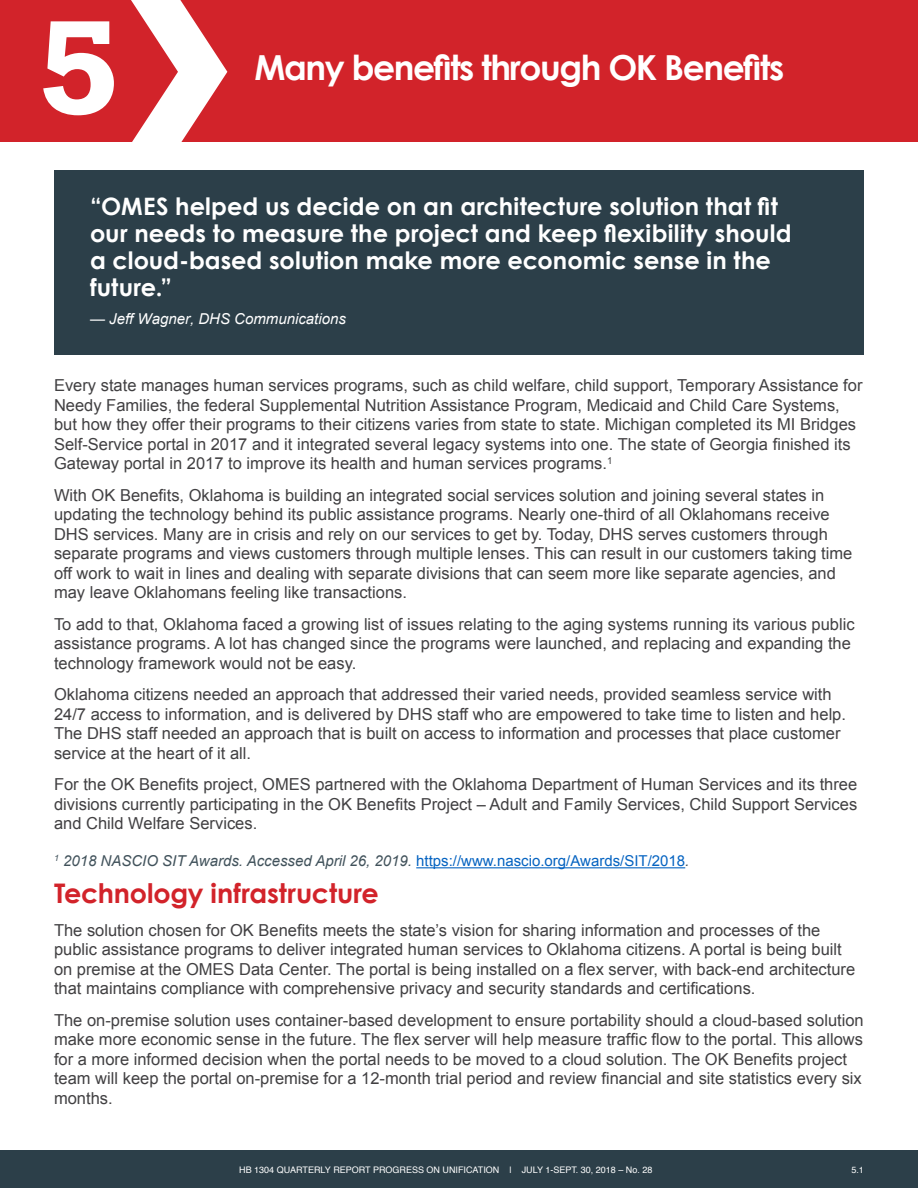
<style>
.page{position:relative;width:918px;height:1188px;background:#fff}
.page>*{position:absolute;margin:0;border:0;box-sizing:border-box;transform-origin:0 0}
.Table{font:700 126px "Rockwell";color:#fff}
.h1__Main_section{font:700 34.5px "Century Gothic";letter-spacing:-.04em;color:#fff}
.h2__Header{font:700 27px "Century Gothic";letter-spacing:-.005em;color:#d2232a}
.pull_quote-main{font:700 24px/27px "Century Gothic";letter-spacing:.005em;color:#fff}
.Normal{font:16.5px/19.5px "Arial";color:#414042}
.Normal-footnote{font:italic 15px "Arial";color:#41525b}
.pull_quote-attribu{font:italic 15px "Arial";color:#fff}
.t1{font:9px "Helvetica";color:#fff}
.s1{font-style:normal;color:#0563c1}
</style>
<div class="page">
<div style="left:0;top:1150px;width:918px;height:38px;background:#2c3f49"></div>
<div style="left:0;top:0;width:918px;height:141px;background:#d2232a"></div>
<div style="left:54px;top:170px;width:810px;height:158px;background:#2c3f49"></div>
<div style="left:54px;top:286px;width:810px;height:68px;background:#2c3f49"></div>
<hr style="left:416px;top:867px;width:269px;height:1px;background:#0563c1">
<svg style="left:131px;top:0;width:96px;height:142px"></svg>
<p class="Table" style="left:39px;top:-13px;width:81px">5</p>
<p class="h1__Main_section" style="left:254px;top:46px;width:531px">Many benefits through OK Benefits</p>
<p class="pull_quote-main" style="left:90px;top:192px;width:703px">“OMES helped us decide on an architecture solution that fit our needs to measure the project and keep flexibility should a cloud-based solution make more economic sense in the future.”</p>
<p class="pull_quote-attribu" style="left:90px;top:309px;width:257px">— Jeff Wagner, DHS Communications</p>
<p class="Normal" style="left:54px;top:376px;width:810px">Every state manages human services programs, such as child welfare, child support, Temporary Assistance for Needy Families, the federal Supplemental Nutrition Assistance Program, Medicaid and Child Care Systems, but how they offer their programs to their citizens varies from state to state. Michigan completed its MI Bridges Self-Service portal in 2017 and it integrated several legacy systems into one. The state of Georgia finished its Gateway portal in 2017 to improve its health and human services programs.<sup>1</sup></p>
<p class="Normal" style="left:54px;top:486px;width:800px">With OK Benefits, Oklahoma is building an integrated social services solution and joining several states in updating the technology behind its public assistance programs. Nearly one-third of all Oklahomans receive DHS services. Many are in crisis and rely on our services to get by. Today, DHS serves customers through separate programs and views customers through multiple lenses. This can result in our customers taking time off work to wait in lines and dealing with separate divisions that can seem more like separate agencies, and may leave Oklahomans feeling like transactions.</p>
<p class="Normal" style="left:54px;top:615px;width:802px">To add to that, Oklahoma faced a growing list of issues relating to the aging systems running its various public assistance programs. A lot has changed since the programs were launched, and replacing and expanding the technology framework would not be easy.</p>
<p class="Normal" style="left:54px;top:685px;width:794px">Oklahoma citizens needed an approach that addressed their varied needs, provided seamless service with 24/7 access to information, and is delivered by DHS staff who are empowered to take time to listen and help.<br>The DHS staff needed an approach that is built on access to information and processes that place customer service at the heart of it all.</p>
<p class="Normal" style="left:54px;top:775px;width:805px;text-align:justify">For the OK Benefits project, OMES partnered with the Oklahoma Department of Human Services and its three divisions currently participating in the OK Benefits Project – Adult and Family Services, Child Support Services and Child Welfare Services.</p>
<p class="Normal-footnote" style="left:54px;top:851px;width:637px"><sup>1</sup> 2018 NASCIO SIT Awards. Accessed April 26, 2019. <span class="s1">https://www.nascio.org/Awards/SIT/2018</span>.</p>
<p class="h2__Header" style="left:54px;top:876px;width:326px">Technology infrastructure</p>
<p class="Normal" style="left:54px;top:921px;width:803px">The solution chosen for OK Benefits meets the state’s vision for sharing information and processes of the public assistance programs to deliver integrated human services to Oklahoma citizens. A portal is being built on premise at the OMES Data Center. The portal is being installed on a flex server, with back-end architecture that maintains compliance with comprehensive privacy and security standards and certifications.</p>
<p class="Normal" style="left:54px;top:1011px;width:811px">The on-premise solution uses container-based development to ensure portability should a cloud-based solution make more economic sense in the future. The flex server will help measure traffic flow to the portal. This allows for a more informed decision when the portal needs to be moved to a cloud solution. The OK Benefits project team will keep the portal on-premise for a 12-month trial period and review financial and site statistics every six months.</p>
<p class="t1" style="left:239px;top:1163px;width:415px">HB 1304 QUARTERLY REPORT PROGRESS ON UNIFICATION | JULY 1-SEPT. 30, 2018 – No. 28</p>
<p class="t1" style="left:851px;top:1163px;width:14px">5.1</p>
</div>
